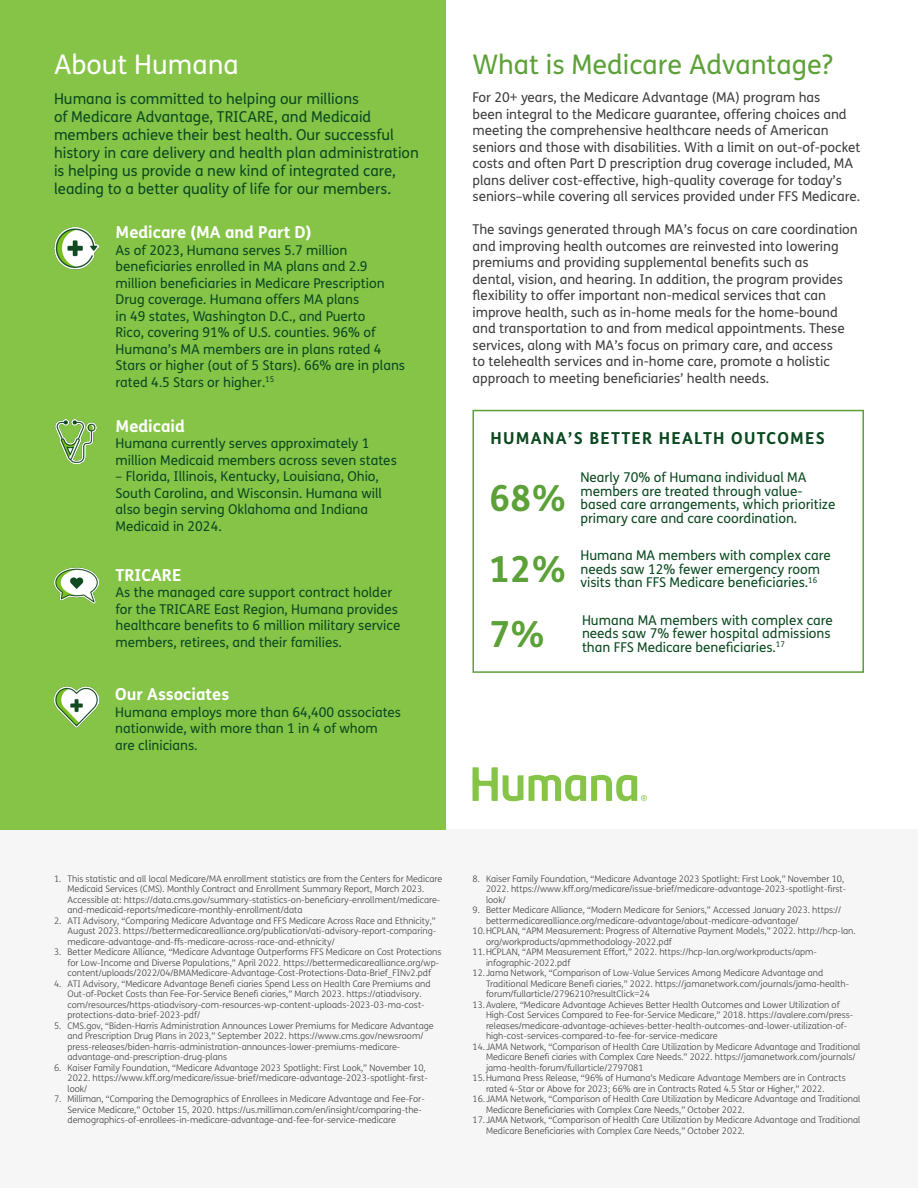
<style>
.page{position:relative;width:918px;height:1188px;background:#fff}
.page>*{position:absolute;margin:0;border:0;box-sizing:border-box;transform-origin:0 0}
.t1{font:700 36px "FS Humana";color:#5ca138}
.t2{font:27px "FS Humana";color:#5ca138}
.t3{font:27px "FS Humana";color:#fff}
.t4{font:700 16.5px "FS Humana";color:#fff}
.t5{font:700 16.5px "FS Humana";letter-spacing:.075em;color:#0b4920}
.t6{font:15px/18px "FS Humana";color:#0b4920}
.t7{font:13.5px/16.5px "FS Humana";color:#0b4920}
.t8{font:13.5px/16.5px "FS Humana";color:#3e3e3f}
.t9{font:300 9px/10.5px "FS Humana";color:#3e3e3f}
</style>
<div class="page">
<div style="left:0;top:829px;width:918px;height:359px;background:#f6f6f7"></div>
<div style="left:0;top:0;width:446px;height:829px;background:#85c447"></div>
<svg style="left:473px;top:767px;width:174px;height:34px"></svg>
<div style="left:472px;top:410px;width:392px;height:263px;border:2px solid #5ca138"></div>
<img style="left:54px;top:227px;width:45px;height:43px">
<img style="left:55px;top:419px;width:42px;height:45px">
<img style="left:54px;top:567px;width:45px;height:37px">
<img style="left:54px;top:686px;width:45px;height:42px">
<p class="t3" style="left:54px;top:46px;width:186px">About Humana</p>
<p class="t2" style="left:472px;top:46px;width:362px">What is Medicare Advantage?</p>
<p class="t6" style="left:54px;top:89px;width:366px">Humana is committed to helping our millions<br>of Medicare Advantage, TRICARE, and Medicaid members achieve their best health. Our successful history in care delivery and health plan administration is helping us provide a new kind of integrated care, leading to a better quality of life for our members.</p>
<p class="t4" style="left:116px;top:220px;width:197px">Medicare (MA and Part D)</p>
<p class="t7" style="left:116px;top:241px;width:291px">As of 2023, Humana serves 5.7 million beneficiaries enrolled in MA plans and 2.9 million beneficiaries in Medicare Prescription Drug coverage. Humana offers MA plans<br>in 49 states, Washington D.C., and Puerto<br>Rico, covering 91% of U.S. counties. 96% of Humana’s MA members are in plans rated 4<br>Stars or higher (out of 5 Stars). 66% are in plans rated 4.5 Stars or higher.<sup>15</sup></p>
<p class="t4" style="left:116px;top:413px;width:71px">Medicaid</p>
<p class="t7" style="left:116px;top:435px;width:283px">Humana currently serves approximately 1 million Medicaid members across seven states</p>
<p class="t7" style="left:116px;top:468px;width:268px">– Florida, Illinois, Kentucky, Louisiana, Ohio, South Carolina, and Wisconsin. Humana will also begin serving Oklahoma and Indiana Medicaid in 2024.</p>
<p class="t4" style="left:116px;top:562px;width:67px">TRICARE</p>
<p class="t7" style="left:116px;top:584px;width:286px">As the managed care support contract holder for the TRICARE East Region, Humana provides healthcare benefits to 6 million military service members, retirees, and their families.</p>
<p class="t4" style="left:115px;top:682px;width:116px">Our Associates</p>
<p class="t7" style="left:115px;top:704px;width:287px">Humana employs more than 64,400 associates nationwide, with more than 1 in 4 of whom</p>
<p class="t7" style="left:115px;top:737px;width:84px">are clinicians.</p>
<p class="t8" style="left:472px;top:89px;width:390px">For 20+ years, the Medicare Advantage (MA) program has<br>been integral to the Medicare guarantee, offering choices and meeting the comprehensive healthcare needs of American seniors and those with disabilities. With a limit on out-of-pocket costs and often Part D prescription drug coverage included, MA plans deliver cost-effective, high-quality coverage for today’s seniors–while covering all services provided under FFS Medicare.</p>
<p class="t8" style="left:472px;top:221px;width:387px">The savings generated through MA’s focus on care coordination and improving health outcomes are reinvested into lowering premiums and providing supplemental benefits such as<br>dental, vision, and hearing. In addition, the program provides flexibility to offer important non-medical services that can improve health, such as in-home meals for the home-bound and transportation to and from medical appointments. These services, along with MA’s focus on primary care, and access<br>to telehealth services and in-home care, promote a holistic approach to meeting beneficiaries’ health needs.</p>
<p class="t5" style="left:490px;top:425px;width:336px">HUMANA’S BETTER HEALTH OUTCOMES</p>
<p class="t1" style="left:489px;top:470px;width:79px">68%</p>
<p class="t1" style="left:489px;top:541px;width:79px">12%</p>
<p class="t1" style="left:489px;top:606px;width:58px">7%</p>
<p class="t7" style="left:580px;top:470px;width:256px;line-height:13.5px">Nearly 70% of Humana individual MA members are treated through value&shy;based care arrangements, which prioritize primary care and care coordination.</p>
<p class="t7" style="left:580px;top:548px;width:252px;line-height:13.5px">Humana MA members with complex care needs saw 12% fewer emergency room visits than FFS Medicare beneficiaries.<sup>16</sup></p>
<p class="t7" style="left:582px;top:613px;width:252px;line-height:13.5px">Humana MA members with complex care needs saw 7% fewer hospital admissions than FFS Medicare beneficiaries.<sup>17</sup></p>
<p class="t9" style="left:68px;top:873px;width:376px;text-indent:-14px">1. This statistic and all local Medicare/MA enrollment statistics are from the Centers for Medicare Medicaid Services (CMS). Monthly Contract and Enrollment Summary Report, March 2023.<br>Accessible at: https://data.cms.gov/summary-statistics-on-beneficiary-enrollment/medicare&shy;and-medicaid-reports/medicare-monthly-enrollment/data</p>
<p class="t9" style="left:68px;top:915px;width:370px;text-align:justify;text-indent:-14px">2. ATI Advisory, “Comparing Medicare Advantage and FFS Medicare Across Race and Ethnicity,” August 2023. https://bettermedicarealliance.org/publication/ati-advisory-report-comparing&shy;medicare-advantage-and-ffs-medicare-across-race-and-ethnicity/</p>
<p class="t9" style="left:68px;top:947px;width:375px;text-indent:-14px">3. Better Medicare Alliance, “Medicare Advantage Outperforms FFS Medicare on Cost Protections for Low-Income and Diverse Populations,” April 2022. https://bettermedicarealliance.org/wp&shy;content/uploads/2022/04/BMAMedicare-Advantage-Cost-Protections-Data-Brief_FINv2.pdf</p>
<p class="t9" style="left:68px;top:978px;width:365px;text-indent:-14px">4. ATI Advisory, “Medicare Advantage Benefi ciaries Spend Less on Health Care Premiums and Out-of-Pocket Costs than Fee-For-Service Benefi ciaries,” March 2023. https://atiadvisory. com/resources/https-atiadvisory-com-resources-wp-content-uploads-2023-03-ma-cost&shy;protections-data-brief-2023-pdf/</p>
<p class="t9" style="left:68px;top:1020px;width:368px;text-indent:-14px">5. CMS.gov, “Biden-Harris Administration Announces Lower Premiums for Medicare Advantage and Prescription Drug Plans in 2023,” September 2022. https://www.cms.gov/newsroom/ press-releases/biden-harris-administration-announces-lower-premiums-medicare&shy;advantage-and-prescription-drug-plans</p>
<p class="t9" style="left:68px;top:1062px;width:362px;text-indent:-14px">6. Kaiser Family Foundation, “Medicare Advantage 2023 Spotlight: First Look,” November 10,<br>2022. https://www.kff.org/medicare/issue-brief/medicare-advantage-2023-spotlight-first&shy;look/</p>
<p class="t9" style="left:68px;top:1094px;width:359px;text-indent:-14px">7. Milliman, “Comparing the Demographics of Enrollees in Medicare Advantage and Fee-For-<br>Service Medicare,” October 15, 2020. https://us.milliman.com/en/insight/comparing-the&shy;demographics-of-enrollees-in-medicare-advantage-and-fee-for-service-medicare</p>
<p class="t9" style="left:486px;top:873px;width:362px;text-indent:-14px">8. Kaiser Family Foundation, “Medicare Advantage 2023 Spotlight: First Look,” November 10,<br>2022. https://www.kff.org/medicare/issue-brief/medicare-advantage-2023-spotlight-first&shy;look/</p>
<p class="t9" style="left:486px;top:905px;width:357px;text-indent:-14px">9. Better Medicare Alliance, “Modern Medicare for Seniors,” Accessed January 2023. https:// bettermedicarealliance.org/medicare-advantage/about-medicare-advantage/</p>
<p class="t9" style="left:486px;top:926px;width:371px;text-indent:-14px">10.HCPLAN, “APM Measurement: Progress of Alternative Payment Models,” 2022. http://hcp-lan. org/workproducts/apmmethodology-2022.pdf</p>
<p class="t9" style="left:486px;top:947px;width:332px;text-indent:-14px">11.HCPLAN, “APM Measurement Effort,” 2022. https://hcp-lan.org/workproducts/apm&shy;infographic-2022.pdf</p>
<p class="t9" style="left:486px;top:968px;width:365px;text-indent:-14px">12. Jama Network, “Comparison of Low-Value Services Among Medicare Advantage and<br>Traditional Medicare Benefi ciaries,” 2022. https://jamanetwork.com/journals/jama-health&shy;forum/fullarticle/2796210?resultClick=24</p>
<p class="t9" style="left:486px;top:999px;width:369px;text-indent:-14px">13.Avalere, “Medicare Advantage Achieves Better Health Outcomes and Lower Utilization of High-Cost Services Compared to Fee-for-Service Medicare,” 2018. https://avalere.com/press&shy;releases/medicare-advantage-achieves-better-health-outcomes-and-lower-utilization-of&shy;high-cost-services-compared-to-fee-for-service-medicare</p>
<p class="t9" style="left:486px;top:1041px;width:376px;text-indent:-14px">14. JAMA Network, “Comparison of Health Care Utilization by Medicare Advantage and Traditional<br>Medicare Benefi ciaries with Complex Care Needs.” 2022. https://jamanetwork.com/journals/ jama-health-forum/fullarticle/2797081</p>
<p class="t9" style="left:486px;top:1073px;width:361px;text-indent:-14px">15.Humana Press Release, “96% of Humana’s Medicare Advantage Members are in Contracts rated 4-Star or Above for 2023; 66% are in Contracts Rated 4.5 Star or Higher,” 2022.</p>
<p class="t9" style="left:486px;top:1094px;width:376px;text-indent:-14px">16. JAMA Network, “Comparison of Health Care Utilization by Medicare Advantage and Traditional<br>Medicare Beneficiaries with Complex Care Needs,” October 2022.</p>
<p class="t9" style="left:486px;top:1115px;width:376px;text-indent:-14px">17. JAMA Network, “Comparison of Health Care Utilization by Medicare Advantage and Traditional<br>Medicare Beneficiaries with Complex Care Needs,” October 2022.</p>
</div>
